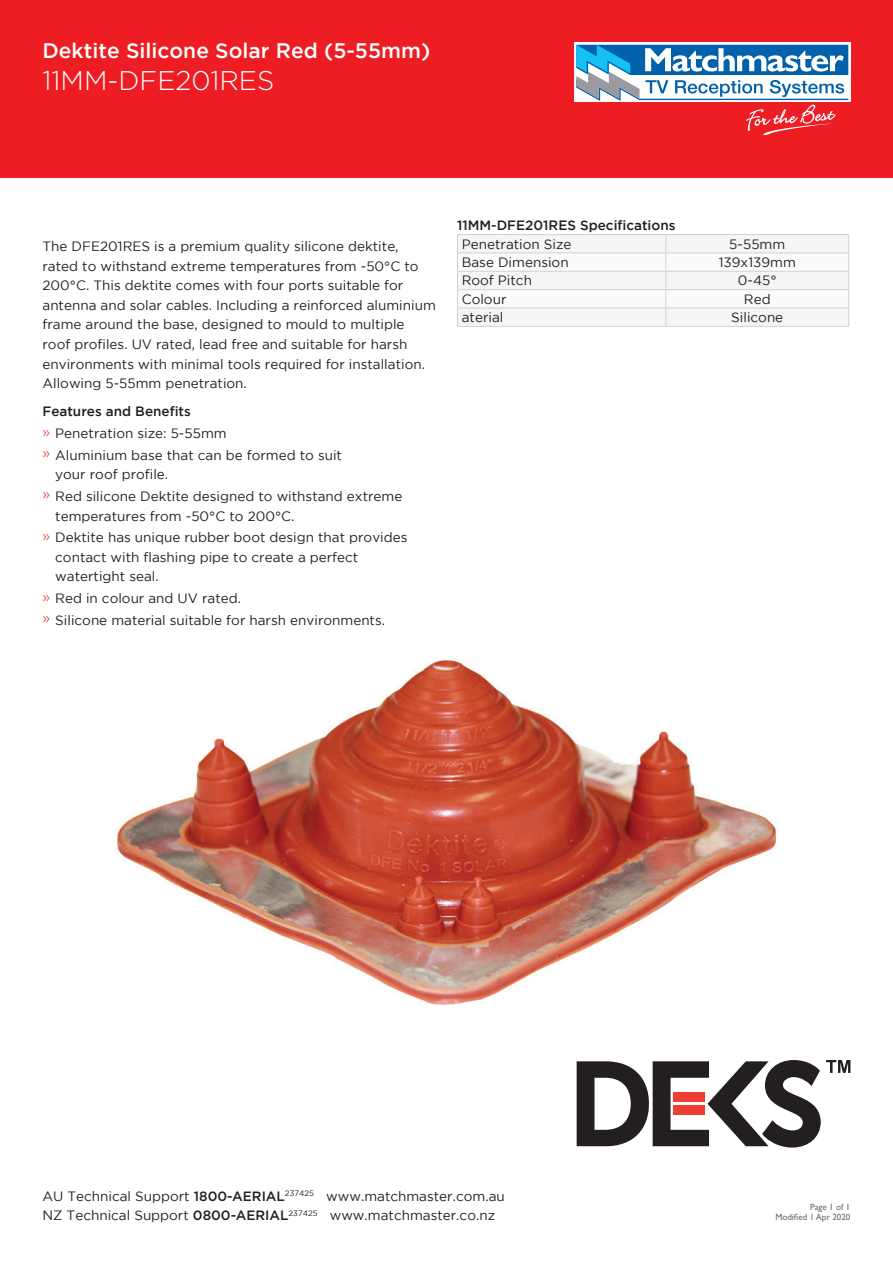
<style>
.page{position:relative;width:893px;height:1263px;background:#fff}
.page>*{position:absolute;margin:0;border:0;box-sizing:border-box;transform-origin:0 0}
.t1{font:300 27px "Gotham";color:#fff}
.t2{font:500 21px "Gotham";color:#fff}
.t3{font:13.5px/19.5px "Gotham";color:#231f20}
.t4{font:500 13.5px "Gotham";color:#231f20}
.t5{font:9px/10.8px "Gill Sans";color:#6c6d70;text-align:right}
.s1{font-weight:500}
.s2{font-weight:300;font-size:15px;color:#ee1d23}
</style>
<div class="page">
<div style="left:0;top:0;width:893px;height:178px;background:#ee1d23"></div>
<svg style="left:574px;top:43px;width:276px;height:59px"></svg>
<svg style="left:576px;top:45px;width:272px;height:90px"></svg>
<img style="left:117px;top:660px;width:659px;height:345px">
<hr style="left:457px;top:234px;width:209px;height:1px;background:#d1d2d4">
<hr style="left:666px;top:234px;width:183px;height:1px;background:#d1d2d4">
<hr style="left:457px;top:326px;width:209px;height:1px;background:#d1d2d4">
<hr style="left:666px;top:326px;width:183px;height:1px;background:#d1d2d4">
<svg style="left:457px;top:235px;width:392px;height:91px"></svg>
<svg style="left:577px;top:1060px;width:273px;height:87px"></svg>
<h2 class="t2" style="left:43px;top:38px;width:389px">Dektite Silicone Solar Red (5-55mm)</h2>
<h1 class="t1" style="left:43px;top:64px;width:233px">11MM-DFE201RES</h1>
<p class="t3" style="left:43px;top:236px;width:395px">The DFE201RES is a premium quality silicone dektite, rated to withstand extreme temperatures from -50°C to 200°C. This dektite comes with four ports suitable for antenna and solar cables. Including a reinforced aluminium frame around the base, designed to mould to multiple roof profiles. UV rated, lead free and suitable for harsh environments with minimal tools required for installation.<br>Allowing 5-55mm penetration.</p>
<p class="t3" style="left:43px;top:400px;width:301px;line-height:21.8px"><span class="s1">Features and Benefits<br></span><span class="s2">»</span> Penetration size: 5-55mm<br><span class="s2">»</span> Aluminium base that can be formed to suit</p>
<p class="t3" style="left:43px;top:463px;width:361px;line-height:21.8px;text-indent:13px">your roof profile.<br><span class="s2">»</span> Red silicone Dektite designed to withstand extreme</p>
<p class="t3" style="left:43px;top:505px;width:366px;line-height:21.8px;text-indent:13px">temperatures from -50°C to 200°C.<br><span class="s2">»</span> Dektite has unique rubber boot design that provides</p>
<p class="t3" style="left:55px;top:547px;width:305px">contact with flashing pipe to create a perfect watertight seal.</p>
<p class="t3" style="left:43px;top:587px;width:344px;line-height:21.8px"><span class="s2">»</span> Red in colour and UV rated.<br><span class="s2">»</span> Silicone material suitable for harsh environments.</p>
<p class="t4" style="left:457px;top:217px;width:220px">11MM-DFE201RES Specifications</p>
<p class="t3" style="left:462px;top:234px;width:111px">Penetration Size</p>
<p class="t3" style="left:729px;top:234px;width:57px">5-55mm</p>
<p class="t3" style="left:462px;top:252px;width:108px">Base Dimension</p>
<p class="t3" style="left:719px;top:252px;width:79px">139x139mm</p>
<p class="t3" style="left:462px;top:271px;width:72px">Roof Pitch</p>
<p class="t3" style="left:738px;top:271px;width:40px">0-45°</p>
<p class="t3" style="left:462px;top:289px;width:46px">Colour</p>
<p class="t3" style="left:744px;top:289px;width:28px">Red</p>
<p class="t3" style="left:462px;top:307px;width:43px">aterial</p>
<p class="t3" style="left:731px;top:307px;width:54px">Silicone</p>
<p class="t3" style="left:43px;top:1186px;width:464px">AU Technical Support <span class="s1">1800-AERIAL</span><sup>237425</sup> www.matchmaster.com.au<br>NZ Technical Support <span class="s1">0800-AERIAL</span><sup>237425</sup> www.matchmaster.co.nz</p>
<p class="t5" style="left:775px;top:1201px;width:77px">Page 1 of 1<br>Modified 1 Apr 2020</p>
</div>
